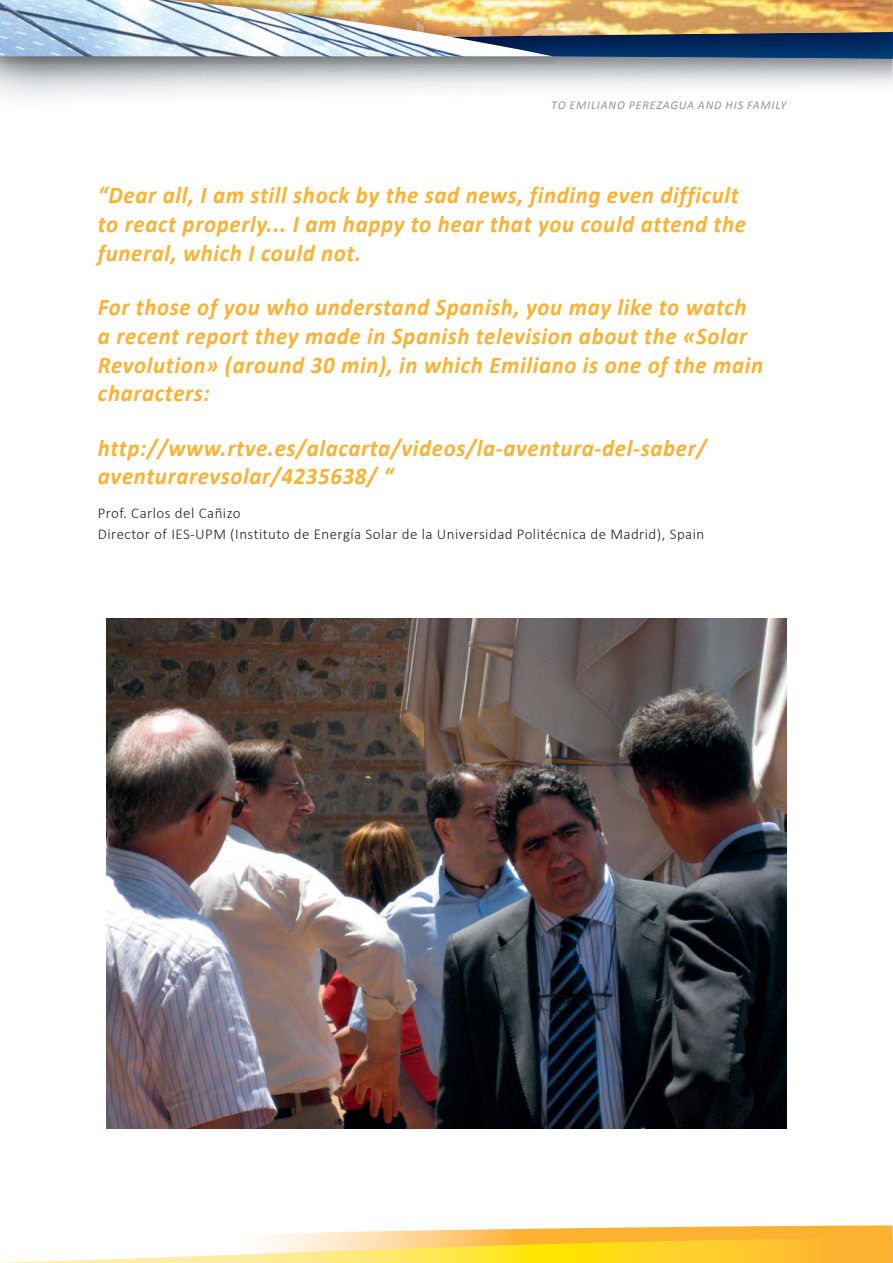
<style>
.page{position:relative;width:893px;height:1263px;background:#fff}
.page>*{position:absolute;margin:0;border:0;box-sizing:border-box;transform-origin:0 0}
.t1{font:italic 700 24px/28.8px "Calibri";letter-spacing:.03em;color:#fcb131;scale:.95 1}
.t2{font:300 15px/21px "Calibri";letter-spacing:.03em;color:#231f20}
.t3{font:italic 12px "Calibri";letter-spacing:.07em;color:#939598}
</style>
<div class="page">
<svg style="left:0;top:1225px;width:893px;height:38px"></svg>
<img style="left:0;top:58px;width:859px;height:39px">
<img style="left:556px;top:48px;width:303px;height:10px">
<img style="left:859px;top:48px;width:34px;height:38px">
<svg style="left:556px;top:36px;width:337px;height:12px;background:#002458"></svg>
<img style="left:556px;top:0;width:337px;height:36px">
<img style="left:0;top:48px;width:556px;height:16px">
<img style="left:0;top:0;width:553px;height:56px">
<img style="left:106px;top:619px;width:681px;height:510px">
<p class="t3" style="left:551px;top:100px;width:236px">TO EMILIANO PEREZAGUA AND HIS FAMILY</p>
<p class="t1" style="left:98px;top:183px;width:684px">“Dear all, I am still shock by the sad news, finding even difficult to react properly... I am happy to hear that you could attend the funeral, which I could not.</p>
<p class="t1" style="left:98px;top:295px;width:702px">For those of you who understand Spanish, you may like to watch a recent report they made in Spanish television about the «Solar Revolution» (around 30 min), in which Emiliano is one of the main characters:</p>
<p class="t1" style="left:98px;top:435px;width:642px">http://www.rtve.es/alacarta/videos/la-aventura-del-saber/ aventurarevsolar/4235638/ “</p>
<p class="t2" style="left:98px;top:504px;width:608px">Prof. Carlos del Cañizo<br>Director of IES-UPM (Instituto de Energía Solar de la Universidad Politécnica de Madrid), Spain</p>
</div>
